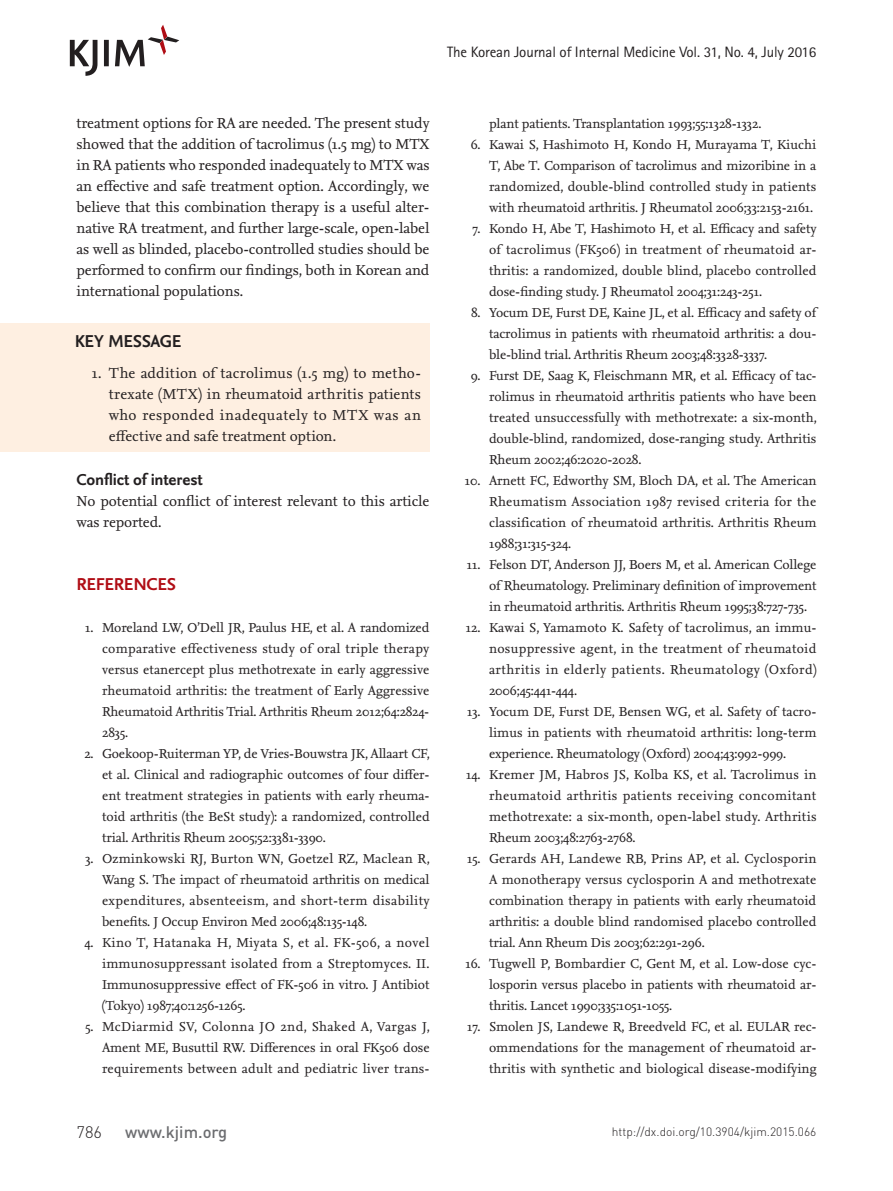
<style>
.page{position:relative;width:893px;height:1191px;background:#fff}
.page>*{position:absolute;margin:0;border:0;box-sizing:border-box;transform-origin:0 0}
.제목1{font:700 18px "Nexus Sans";letter-spacing:-.025em;color:#b00d15}
.키메세지제목{font:700 18px "Nexus Sans";letter-spacing:-.02em;color:#231f20}
.제목2{font:700 16.5px "Nexus Sans";letter-spacing:-.01em;color:#231f20}
.t1{font:500 16.5px "DIN Pro";color:#6c6d70}
.t2{font:300 16.5px "DIN Pro";color:#231f20}
.들였쓰기_본문{font:15px/21px "Nexus Serif";letter-spacing:-.01em;color:#231f20;text-align:justify}
.제목밑본문{font:15px/21px "Nexus Serif";letter-spacing:-.01em;color:#231f20}
.t3{font:15px "Rotis Sans Serif Std";letter-spacing:-.01em;color:#231f20}
.t4{font:13.5px/21px "Nexus Serif";letter-spacing:-.01em;color:#231f20;text-align:justify}
.t5{font:300 12px "DIN Pro";color:#231f20}
</style>
<div class="page">
<svg style="left:70px;top:25px;width:109px;height:51px"></svg>
<div style="left:0;top:323px;width:429px;height:129px;background:#feefe1"></div>
<p class="t3" style="left:447px;top:43px;width:371px">The Korean Journal of Internal Medicine Vol. 31, No. 4, July 2016</p>
<p class="들였쓰기_본문" style="left:77px;top:112px;width:354px">treatment options for RA are needed. The present study showed that the addition of tacrolimus (1.5 mg) to MTX in RA patients who responded inadequately to MTX was an effective and safe treatment option. Accordingly, we believe that this combination therapy is a useful alter&shy;native RA treatment, and further large-scale, open-label as well as blinded, placebo-controlled studies should be performed to confirm our findings, both in Korean and international populations.</p>
<p class="키메세지제목" style="left:75px;top:329px;width:108px">KEY MESSAGE</p>
<p class="들였쓰기_본문" style="left:109px;top:362px;width:314px;text-indent:-17px">1. The addition of tacrolimus (1.5 mg) to metho&shy;trexate (MTX) in rheumatoid arthritis patients who responded inadequately to MTX was an effective and safe treatment option.</p>
<p class="제목2" style="left:77px;top:469px;width:128px">Conflict of interest</p>
<p class="제목밑본문" style="left:77px;top:490px;width:354px">No potential conflict of interest relevant to this article was reported.</p>
<p class="제목1" style="left:77px;top:572px;width:101px">REFERENCES</p>
<p class="t4" style="left:102px;top:616px;width:329px;text-indent:-17px">1. Moreland LW, O’Dell JR, Paulus HE, et al. A randomized comparative effectiveness study of oral triple therapy versus etanercept plus methotrexate in early aggressive rheumatoid arthritis: the treatment of Early Aggressive Rheumatoid Arthritis Trial. Arthritis Rheum 2012;64:2824- 2835.</p>
<p class="t4" style="left:102px;top:742px;width:329px;text-indent:-18px">2. Goekoop-Ruiterman YP, de Vries-Bouwstra JK, Allaart CF, et al. Clinical and radiographic outcomes of four differ&shy;ent treatment strategies in patients with early rheuma&shy;toid arthritis (the BeSt study): a randomized, controlled trial. Arthritis Rheum 2005;52:3381-3390.</p>
<p class="t4" style="left:102px;top:847px;width:329px;text-indent:-17px">3. Ozminkowski RJ, Burton WN, Goetzel RZ, Maclean R, Wang S. The impact of rheumatoid arthritis on medical expenditures, absenteeism, and short-term disability benefits. J Occup Environ Med 2006;48:135-148.</p>
<p class="t4" style="left:102px;top:931px;width:329px;text-indent:-18px">4. Kino T, Hatanaka H, Miyata S, et al. FK-506, a novel immunosuppressant isolated from a Streptomyces. II.<br>Immunosuppressive effect of FK-506 in vitro. J Antibiot (Tokyo) 1987;40:1256-1265.</p>
<p class="t4" style="left:102px;top:1015px;width:329px;text-indent:-17px">5. McDiarmid SV, Colonna JO 2nd, Shaked A, Vargas J, Ament ME, Busuttil RW. Differences in oral FK506 dose requirements between adult and pediatric liver trans-</p>
<p class="t2" style="left:77px;top:1120px;width:27px">786</p>
<p class="t1" style="left:125px;top:1120px;width:104px">www.kjim.org</p>
<p class="t4" style="left:489px;top:112px;width:274px">plant patients. Transplantation 1993;55:1328-1332.</p>
<p class="t4" style="left:489px;top:133px;width:329px;text-indent:-18px">6. Kawai S, Hashimoto H, Kondo H, Murayama T, Kiuchi T, Abe T. Comparison of tacrolimus and mizoribine in a randomized, double-blind controlled study in patients with rheumatoid arthritis. J Rheumatol 2006;33:2153-2161.</p>
<p class="t4" style="left:489px;top:217px;width:329px;text-indent:-17px">7. Kondo H, Abe T, Hashimoto H, et al. Efficacy and safety of tacrolimus (FK506) in treatment of rheumatoid ar&shy;thritis: a randomized, double blind, placebo controlled dose-finding study. J Rheumatol 2004;31:243-251.</p>
<p class="t4" style="left:489px;top:301px;width:329px;text-indent:-18px">8. Yocum DE, Furst DE, Kaine JL, et al. Efficacy and safety of tacrolimus in patients with rheumatoid arthritis: a dou&shy;ble-blind trial. Arthritis Rheum 2003;48:3328-3337.</p>
<p class="t4" style="left:489px;top:364px;width:329px;text-indent:-18px">9. Furst DE, Saag K, Fleischmann MR, et al. Efficacy of tac&shy;rolimus in rheumatoid arthritis patients who have been treated unsuccessfully with methotrexate: a six-month, double-blind, randomized, dose-ranging study. Arthritis Rheum 2002;46:2020-2028.</p>
<p class="t4" style="left:489px;top:469px;width:329px;text-indent:-24px">10. Arnett FC, Edworthy SM, Bloch DA, et al. The American Rheumatism Association 1987 revised criteria for the classification of rheumatoid arthritis. Arthritis Rheum 1988;31:315-324.</p>
<p class="t4" style="left:489px;top:553px;width:329px;text-indent:-22px">11. Felson DT, Anderson JJ, Boers M, et al. American College of Rheumatology. Preliminary definition of improvement in rheumatoid arthritis. Arthritis Rheum 1995;38:727-735.</p>
<p class="t4" style="left:489px;top:616px;width:329px;text-indent:-23px">12. Kawai S, Yamamoto K. Safety of tacrolimus, an immu&shy;nosuppressive agent, in the treatment of rheumatoid arthritis in elderly patients. Rheumatology (Oxford)<br>2006;45:441-444.</p>
<p class="t4" style="left:489px;top:700px;width:329px;text-indent:-22px">13. Yocum DE, Furst DE, Bensen WG, et al. Safety of tacro&shy;limus in patients with rheumatoid arthritis: long-term experience. Rheumatology (Oxford) 2004;43:992-999.</p>
<p class="t4" style="left:489px;top:763px;width:329px;text-indent:-23px">14. Kremer JM, Habros JS, Kolba KS, et al. Tacrolimus in rheumatoid arthritis patients receiving concomitant methotrexate: a six-month, open-label study. Arthritis Rheum 2003;48:2763-2768.</p>
<p class="t4" style="left:489px;top:847px;width:329px;text-indent:-22px">15. Gerards AH, Landewe RB, Prins AP, et al. Cyclosporin A monotherapy versus cyclosporin A and methotrexate combination therapy in patients with early rheumatoid arthritis: a double blind randomised placebo controlled trial. Ann Rheum Dis 2003;62:291-296.</p>
<p class="t4" style="left:489px;top:952px;width:329px;text-indent:-24px">16. Tugwell P, Bombardier C, Gent M, et al. Low-dose cyc&shy;losporin versus placebo in patients with rheumatoid ar&shy;thritis. Lancet 1990;335:1051-1055.</p>
<p class="t4" style="left:489px;top:1015px;width:329px;text-indent:-22px">17. Smolen JS, Landewe R, Breedveld FC, et al. EULAR rec&shy;ommendations for the management of rheumatoid ar&shy;thritis with synthetic and biological disease-modifying</p>
<p class="t5" style="left:612px;top:1123px;width:206px">http://dx.doi.org/10.3904/kjim.2015.066</p>
</div>
